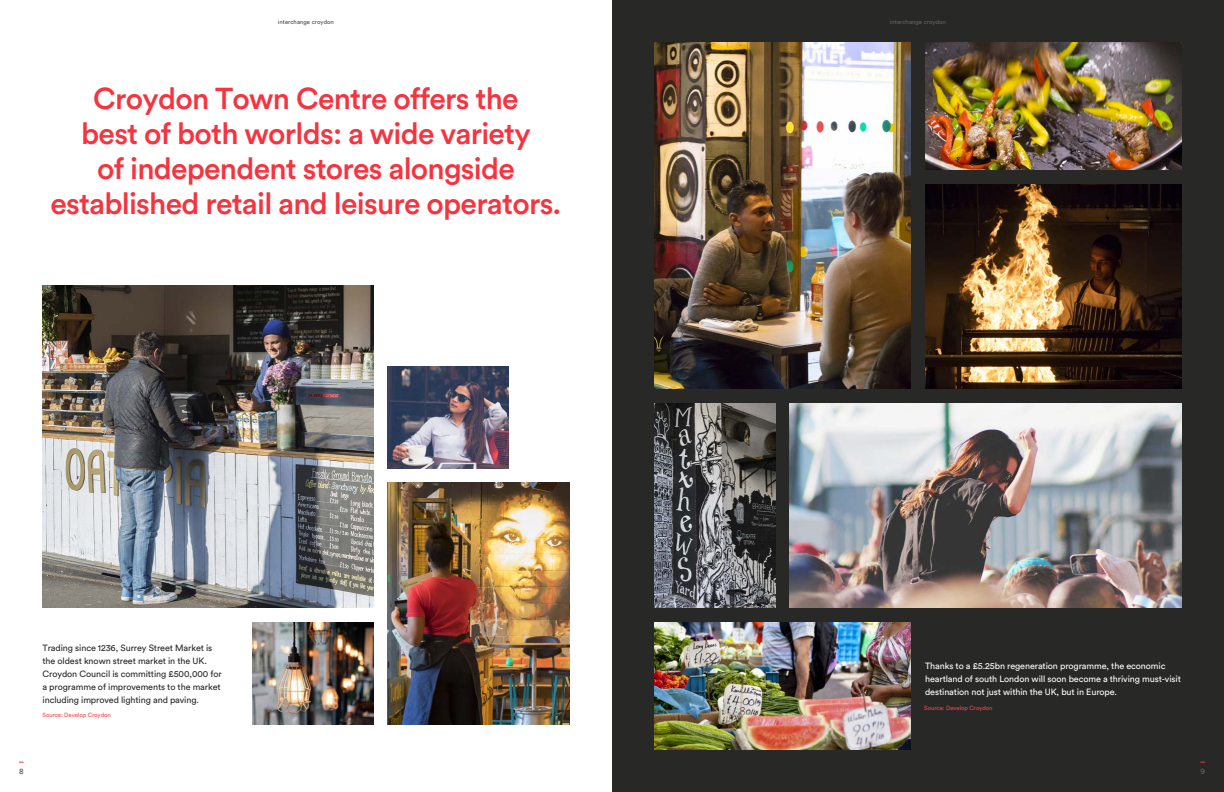
<style>
.page{position:relative;width:1224px;height:792px;background:#fff}
.page>*{position:absolute;margin:0;border:0;box-sizing:border-box;transform-origin:0 0}
.t1{font:500 30px/35px "Circular Std";letter-spacing:-.025em;color:#f5343f;text-align:center}
.t2{font:9px/13px "Circular Std";letter-spacing:-.01em;color:#282827}
.t3{font:9px/13px "Circular Std";letter-spacing:-.01em;color:#fff}
.t4{font:8px "Circular Std";color:#646363}
.t5{font:8px "Circular Std";color:#4a4a49}
.t6{font:6px "Circular Std";letter-spacing:-.01em;color:#f74448}
.t7{font:6px "Circular Std";color:#4a4a49}
.t8{font:6px "Circular Std";color:#646363}
</style>
<div class="page">
<div style="left:612px;top:0;width:612px;height:792px;background:#282827"></div>
<img style="left:43px;top:285px;width:331px;height:323px">
<img style="left:655px;top:43px;width:256px;height:346px">
<img style="left:790px;top:403px;width:391px;height:205px">
<img style="left:655px;top:403px;width:121px;height:205px">
<img style="left:253px;top:622px;width:121px;height:102px">
<img style="left:388px;top:366px;width:121px;height:102px">
<img style="left:388px;top:483px;width:181px;height:241px">
<img style="left:655px;top:622px;width:256px;height:127px">
<img style="left:925px;top:43px;width:256px;height:127px">
<img style="left:925px;top:184px;width:256px;height:205px">
<p class="t7" style="left:278px;top:18px;width:58px">interchange croydon</p>
<p class="t8" style="left:890px;top:18px;width:58px">interchange croydon</p>
<h1 class="t1" style="left:50px;top:81px;width:513px">Croydon Town Centre offers the<br>best of both worlds: a wide variety<br>of independent stores alongside established retail and leisure operators.</h1>
<p class="t2" style="left:43px;top:641px;width:181px">Trading since 1236, Surrey Street Market is the oldest known street market in the UK.<br>Croydon Council is committing £500,000 for a programme of improvements to the market including improved lighting and paving.</p>
<p class="t6" style="left:43px;top:711px;width:70px">Source: Develop Croydon</p>
<p class="t5" style="left:19px;top:766px;width:6px">8</p>
<p class="t3" style="left:925px;top:659px;width:257px">Thanks to a £5.25bn regeneration programme, the economic heartland of south London will soon become a thriving must-visit destination not just within the UK, but in Europe.</p>
<p class="t6" style="left:924px;top:704px;width:70px">Source: Develop Croydon</p>
<p class="t4" style="left:1200px;top:766px;width:6px">9</p>
</div>
